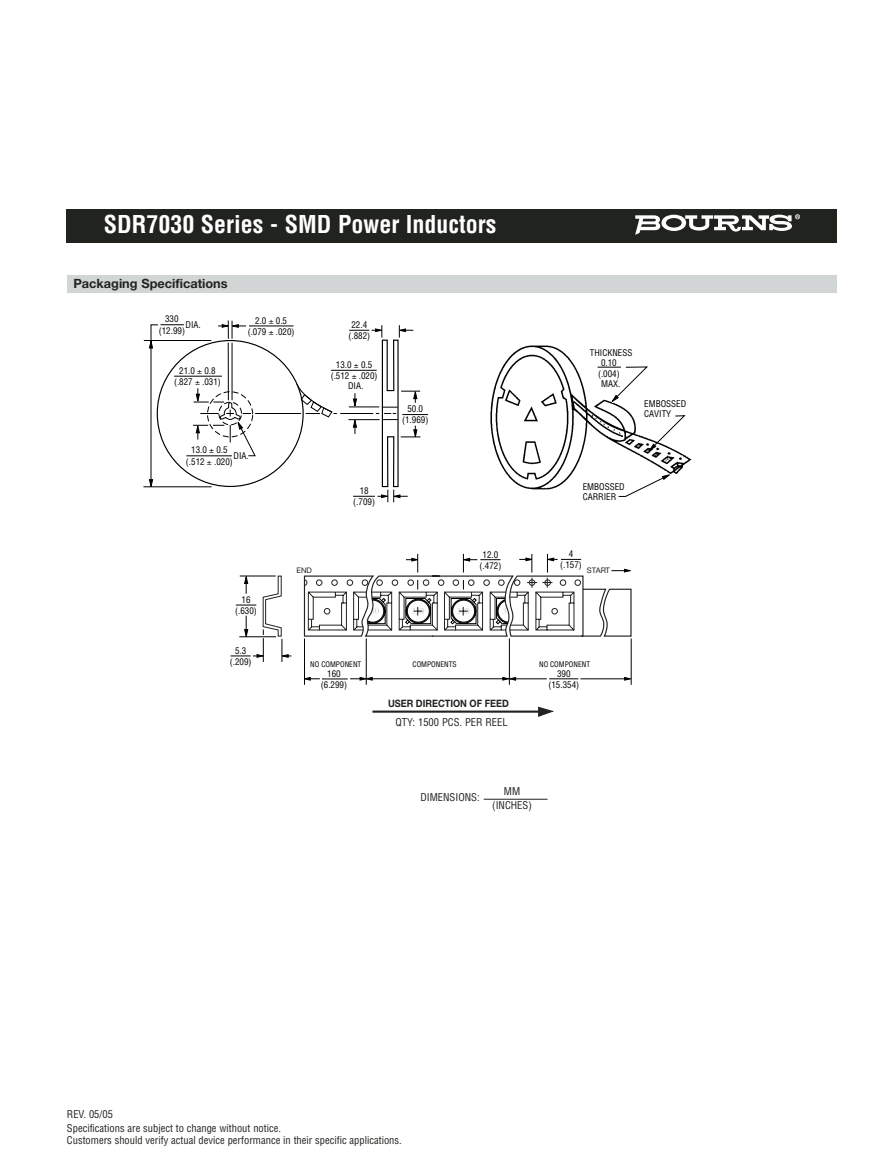
<style>
.page{position:relative;width:891px;height:1175px;background:#fff}
.page>*{position:absolute;margin:0;border:0;box-sizing:border-box;transform-origin:0 0}
.t1{font:700 condensed 24px "Helvetica";color:#fff}
.t2{font:700 12.75px "Helvetica Neue";color:#20231e}
.t3{font:condensed 10.5px/12px "Helvetica";color:#20231e}
.t4{font:700 10.2px "Helvetica Neue";color:#20231e;scale:.9 1}
.t5{font:condensed 9px/11.2px "Helvetica";color:#000;text-align:center}
.t6{font:8.7px "Times";color:#ccc}
.t7{font:7.65px "Helvetica Neue";color:#20231e}
.t8{font:condensed 7.5px "Helvetica";color:#000}
</style>
<div class="page">
<div style="left:67px;top:209px;width:770px;height:34px;background:#20231e"></div>
<svg style="left:635px;top:214px;width:165px;height:21px"></svg>
<hr style="left:228px;top:343px;width:1px;height:57px;background:#000">
<hr style="left:232px;top:343px;width:1px;height:57px;background:#000">
<svg style="left:218px;top:321px;width:28px;height:17px"></svg>
<hr style="left:249px;top:325px;width:45px;height:1px;background:#000">
<hr style="left:144px;top:340px;width:67px;height:1px;background:#000">
<hr style="left:143px;top:486px;width:69px;height:1px;background:#000">
<svg style="left:149px;top:324px;width:35px;height:164px"></svg>
<hr style="left:186px;top:455px;width:46px;height:1px;background:#000">
<hr style="left:331px;top:370px;width:46px;height:1px;background:#000">
<hr style="left:174px;top:376px;width:48px;height:1px;background:#000">
<hr style="left:348px;top:419px;width:32px;height:1px;background:#000">
<hr style="left:255px;top:413px;width:46px;height:1px;background:#000">
<svg style="left:296px;top:383px;width:41px;height:35px"></svg>
<hr style="left:340px;top:413px;width:33px;height:1px;background:#000">
<img style="left:490px;top:345px;width:202px;height:145px">
<svg style="left:618px;top:474px;width:53px;height:23px"></svg>
<svg style="left:648px;top:415px;width:38px;height:36px"></svg>
<svg style="left:598px;top:366px;width:51px;height:37px"></svg>
<div style="left:67px;top:275px;width:770px;height:18px;background:#d1d5d6"></div>
<hr style="left:372px;top:710px;width:169px;height:2px;background:#20231e">
<svg style="left:538px;top:706px;width:15px;height:11px"></svg>
<hr style="left:304px;top:638px;width:1px;height:47px;background:#000">
<hr style="left:366px;top:638px;width:1px;height:47px;background:#000">
<hr style="left:509px;top:638px;width:1px;height:46px;background:#000">
<svg style="left:305px;top:677px;width:68px;height:3px"></svg>
<hr style="left:371px;top:678px;width:134px;height:1px;background:#000">
<svg style="left:624px;top:677px;width:7px;height:3px"></svg>
<hr style="left:580px;top:678px;width:46px;height:1px;background:#000">
<hr style="left:631px;top:638px;width:1px;height:47px;background:#000">
<svg style="left:502px;top:677px;width:14px;height:3px"></svg>
<hr style="left:515px;top:678px;width:32px;height:1px;background:#000">
<svg style="left:549px;top:678px;width:29px;height:1px"></svg>
<svg style="left:230px;top:575px;width:61px;height:87px"></svg>
<svg style="left:303px;top:554px;width:329px;height:83px"></svg>
<hr style="left:484px;top:799px;width:64px;height:1px;background:#20231e">
<svg style="left:349px;top:325px;width:79px;height:177px"></svg>
<svg style="left:193px;top:381px;width:63px;height:76px"></svg>
<h1 class="t1" style="left:104px;top:215px;width:394px">SDR7030 Series - SMD Power Inductors</h1>
<h2 class="t2" style="left:73px;top:278px;width:156px">Packaging Specifications</h2>
<p class="t5" style="left:159px;top:314px;width:28px">330 (12.99)</p>
<p class="t5" style="left:186px;top:320px;width:17px">DIA.</p>
<p class="t5" style="left:174px;top:365px;width:48px">21.0 0.8 (.827 .031)</p>
<p class="t5" style="left:248px;top:315px;width:48px">2.0 0.5 (.079 .020)</p>
<p class="t5" style="left:186px;top:445px;width:48px">13.0 0.5 (.512 .020)</p>
<p class="t5" style="left:234px;top:451px;width:17px">DIA.</p>
<p class="t5" style="left:348px;top:320px;width:23px">22.4 (.882)</p>
<p class="t5" style="left:331px;top:360px;width:48px">13.0 0.5 (.512 .020)</p>
<p class="t5" style="left:348px;top:381px;width:17px">DIA.</p>
<p class="t5" style="left:353px;top:486px;width:23px">18 (.709)</p>
<p class="t5" style="left:402px;top:404px;width:28px">50.0 (1.969)</p>
<p class="t5" style="left:590px;top:347px;width:44px">THICKNESS</p>
<p class="t5" style="left:601px;top:379px;width:21px">MAX.</p>
<p class="t5" style="left:598px;top:357px;width:23px">0.10 (.004)</p>
<p class="t5" style="left:644px;top:399px;width:43px;line-height:10.5px;text-align:left">EMBOSSED<br>CAVITY</p>
<p class="t5" style="left:583px;top:482px;width:43px;line-height:10.5px;text-align:left">EMBOSSED<br>CARRIER</p>
<p class="t5" style="left:235px;top:594px;width:23px">16 (.630)</p>
<p class="t5" style="left:230px;top:645px;width:23px">5.3 (.209)</p>
<p class="t7" style="left:296px;top:567px;width:17px">END</p>
<p class="t5" style="left:480px;top:549px;width:23px">12.0 (.472)</p>
<p class="t6" style="left:412px;top:607px;width:15px">330</p>
<p class="t6" style="left:457px;top:607px;width:15px">330</p>
<p class="t5" style="left:560px;top:549px;width:23px">4 (.157)</p>
<p class="t7" style="left:587px;top:567px;width:25px">START</p>
<p class="t8" style="left:310px;top:661px;width:53px">NO COMPONENT</p>
<p class="t8" style="left:539px;top:661px;width:53px">NO COMPONENT</p>
<p class="t8" style="left:413px;top:661px;width:46px">COMPONENTS</p>
<p class="t5" style="left:321px;top:668px;width:28px">160 (6.299)</p>
<p class="t4" style="left:388px;top:700px;width:136px">USER DIRECTION OF FEED</p>
<p class="t3" style="left:395px;top:716px;width:114px">QTY: 1500 PCS. PER REEL</p>
<p class="t5" style="left:548px;top:668px;width:32px">390 (15.354)</p>
<p class="t3" style="left:420px;top:792px;width:61px">DIMENSIONS:</p>
<p class="t3" style="left:492px;top:785px;width:41px;line-height:14.1px;text-align:center">MM (INCHES)</p>
<p class="t3" style="left:67px;top:1109px;width:47px">REV. 05/05</p>
<p class="t3" style="left:67px;top:1123px;width:336px">Specifications are subject to change without notice.<br>Customers should verify actual device performance in their specific applications.</p>
</div>
